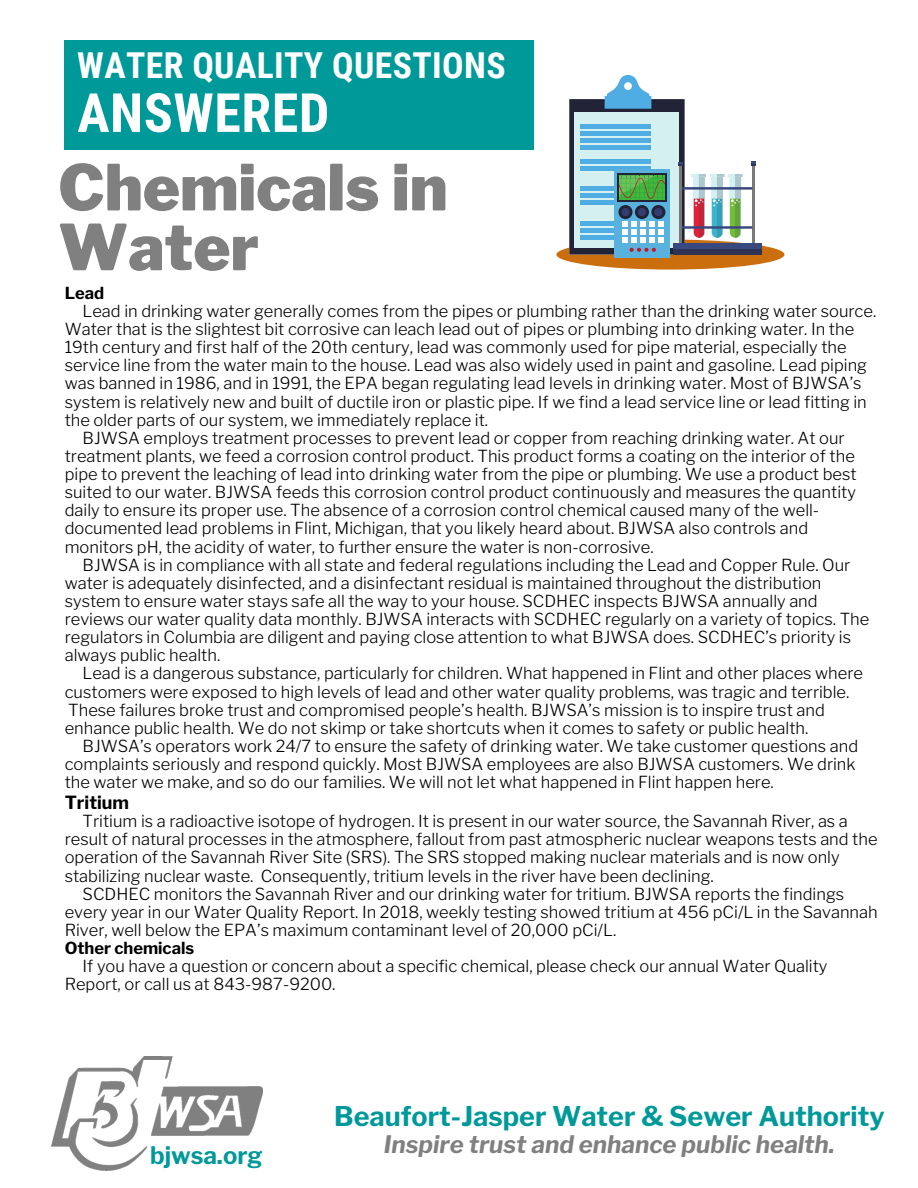
<style>
.page{position:relative;width:918px;height:1188px;background:#fff}
.page>*{position:absolute;margin:0;border:0;box-sizing:border-box;transform-origin:0 0}
.t1{font:900 63px/59.8px "Libre Franklin";color:#808080}
.t2{font:700 54px "Roboto Condensed";letter-spacing:.01em;color:#fff}
.t3{font:700 35.7px "Roboto Condensed";letter-spacing:.01em;color:#fff}
.t4{font:700 27px "Libre Franklin";color:#099}
.t5{font:italic 700 24px "Libre Franklin";color:#808080}
.t6{font:700 24px "Libre Franklin";color:#099}
.t7{font:700 18px "Libre Franklin";color:#000}
.t8{font:300 16.5px/18.1px "Libre Franklin";color:#000}
.t9{font:700 16.5px "Libre Franklin";color:#000}
</style>
<div class="page">
<img style="left:51px;top:1056px;width:212px;height:114px">
<div style="left:65px;top:41px;width:469px;height:109px;background:#099"></div>
<div style="left:569px;top:99px;width:116px;height:156px;background:#222337"></div>
<div style="left:575px;top:113px;width:104px;height:135px;background:#d4f0f1"></div>
<svg style="left:605px;top:75px;width:46px;height:34px"></svg>
<hr style="left:580px;top:125px;width:70px;height:4px;background:#50ade4">
<hr style="left:580px;top:132px;width:70px;height:4px;background:#50ade4">
<hr style="left:580px;top:139px;width:70px;height:4px;background:#50ade4">
<hr style="left:580px;top:146px;width:70px;height:4px;background:#50ade4">
<hr style="left:580px;top:159px;width:70px;height:4px;background:#50ade4">
<hr style="left:580px;top:166px;width:70px;height:4px;background:#50ade4">
<hr style="left:679px;top:164px;width:3px;height:79px;background:#7b7879">
<hr style="left:752px;top:164px;width:3px;height:79px;background:#7b7879">
<svg style="left:678px;top:162px;width:5px;height:4px"></svg>
<svg style="left:752px;top:161px;width:4px;height:4px"></svg>
<svg style="left:614px;top:169px;width:56px;height:5px"></svg>
<svg style="left:556px;top:174px;width:228px;height:96px"></svg>
<h3 class="t3" style="left:77px;top:45px;width:430px">WATER QUALITY QUESTIONS</h3>
<h2 class="t2" style="left:77px;top:82px;width:253px">ANSWERED</h2>
<h1 class="t1" style="left:58px;top:158px;width:391px">Chemicals in<br>Water</h1>
<p class="t9" style="left:65px;top:283px;width:41px">Lead</p>
<p class="t8" style="left:83px;top:302px;width:795px">Lead in drinking water generally comes from the pipes or plumbing rather than the drinking water source.</p>
<p class="t8" style="left:65px;top:320px;width:791px">Water that is the slightest bit corrosive can leach lead out of pipes or plumbing into drinking water. In the</p>
<p class="t8" style="left:65px;top:338px;width:784px">19th century and first half of the 20th century, lead was commonly used for pipe material, especially the</p>
<p class="t8" style="left:65px;top:356px;width:804px">service line from the water main to the house. Lead was also widely used in paint and gasoline. Lead piping</p>
<p class="t8" style="left:65px;top:374px;width:798px">was banned in 1986, and in 1991, the EPA began regulating lead levels in drinking water. Most of BJWSA’s</p>
<p class="t8" style="left:65px;top:393px;width:804px">system is relatively new and built of ductile iron or plastic pipe. If we find a lead service line or lead fitting in</p>
<p class="t8" style="left:65px;top:411px;width:425px">the older parts of our system, we immediately replace it.</p>
<p class="t8" style="left:83px;top:429px;width:764px">BJWSA employs treatment processes to prevent lead or copper from reaching drinking water. At our</p>
<p class="t8" style="left:65px;top:447px;width:792px">treatment plants, we feed a corrosion control product. This product forms a coating on the interior of the</p>
<p class="t8" style="left:65px;top:465px;width:793px">pipe to prevent the leaching of lead into drinking water from the pipe or plumbing. We use a product best</p>
<p class="t8" style="left:65px;top:483px;width:793px">suited to our water. BJWSA feeds this corrosion control product continuously and measures the quantity</p>
<p class="t8" style="left:65px;top:501px;width:756px">daily to ensure its proper use. The absence of a corrosion control chemical caused many of the well-</p>
<p class="t8" style="left:65px;top:519px;width:745px">documented lead problems in Flint, Michigan, that you likely heard about. BJWSA also controls and</p>
<p class="t8" style="left:65px;top:538px;width:590px">monitors pH, the acidity of water, to further ensure the water is non-corrosive.</p>
<p class="t8" style="left:83px;top:556px;width:769px">BJWSA is in compliance with all state and federal regulations including the Lead and Copper Rule. Our</p>
<p class="t8" style="left:65px;top:574px;width:758px">water is adequately disinfected, and a disinfectant residual is maintained throughout the distribution</p>
<p class="t8" style="left:65px;top:592px;width:755px">system to ensure water stays safe all the way to your house. SCDHEC inspects BJWSA annually and</p>
<p class="t8" style="left:65px;top:610px;width:806px">reviews our water quality data monthly. BJWSA interacts with SCDHEC regularly on a variety of topics. The</p>
<p class="t8" style="left:65px;top:628px;width:788px">regulators in Columbia are diligent and paying close attention to what BJWSA does. SCDHEC’s priority is</p>
<p class="t8" style="left:65px;top:646px;width:157px">always public health.</p>
<p class="t8" style="left:83px;top:664px;width:782px">Lead is a dangerous substance, particularly for children. What happened in Flint and other places where</p>
<p class="t8" style="left:65px;top:683px;width:786px">customers were exposed to high levels of lead and other water quality problems, was tragic and terrible.</p>
<p class="t8" style="left:68px;top:701px;width:758px">These failures broke trust and compromised people’s health. BJWSA’s mission is to inspire trust and</p>
<p class="t8" style="left:65px;top:719px;width:745px">enhance public health. We do not skimp or take shortcuts when it comes to safety or public health.</p>
<p class="t8" style="left:83px;top:737px;width:777px">BJWSA’s operators work 24/7 to ensure the safety of drinking water. We take customer questions and</p>
<p class="t8" style="left:65px;top:755px;width:792px">complaints seriously and respond quickly. Most BJWSA employees are also BJWSA customers. We drink</p>
<p class="t8" style="left:65px;top:773px;width:711px">the water we make, and so do our families. We will not let what happened in Flint happen here.</p>
<p class="t7" style="left:65px;top:792px;width:66px">Tritium</p>
<p class="t8" style="left:83px;top:812px;width:767px">Tritium is a radioactive isotope of hydrogen. It is present in our water source, the Savannah River, as a</p>
<p class="t8" style="left:65px;top:830px;width:814px">result of natural processes in the atmosphere, fallout from past atmospheric nuclear weapons tests and the</p>
<p class="t8" style="left:65px;top:848px;width:777px">operation of the Savannah River Site (SRS). The SRS stopped making nuclear materials and is now only</p>
<p class="t8" style="left:65px;top:867px;width:651px">stabilizing nuclear waste. Consequently, tritium levels in the river have been declining.</p>
<p class="t8" style="left:83px;top:885px;width:763px">SCDHEC monitors the Savannah River and our drinking water for tritium. BJWSA reports the findings</p>
<p class="t8" style="left:65px;top:903px;width:815px">every year in our Water Quality Report. In 2018, weekly testing showed tritium at 456 pCi/L in the Savannah</p>
<p class="t8" style="left:65px;top:921px;width:553px">River, well below the EPA’s maximum contaminant level of 20,000 pCi/L.</p>
<p class="t9" style="left:65px;top:938px;width:131px">Other chemicals</p>
<p class="t8" style="left:65px;top:957px;width:764px;text-indent:18px">If you have a question or concern about a specific chemical, please check our annual Water Quality<br>Report, or call us at 843-987-9200.</p>
<h3 class="t6" style="left:150px;top:1141px;width:114px">bjwsa.org</h3>
<h3 class="t4" style="left:334px;top:1100px;width:552px">Beaufort-Jasper Water &amp; Sewer Authority</h3>
<h3 class="t5" style="left:384px;top:1130px;width:452px">Inspire trust and enhance public health.</h3>
</div>
